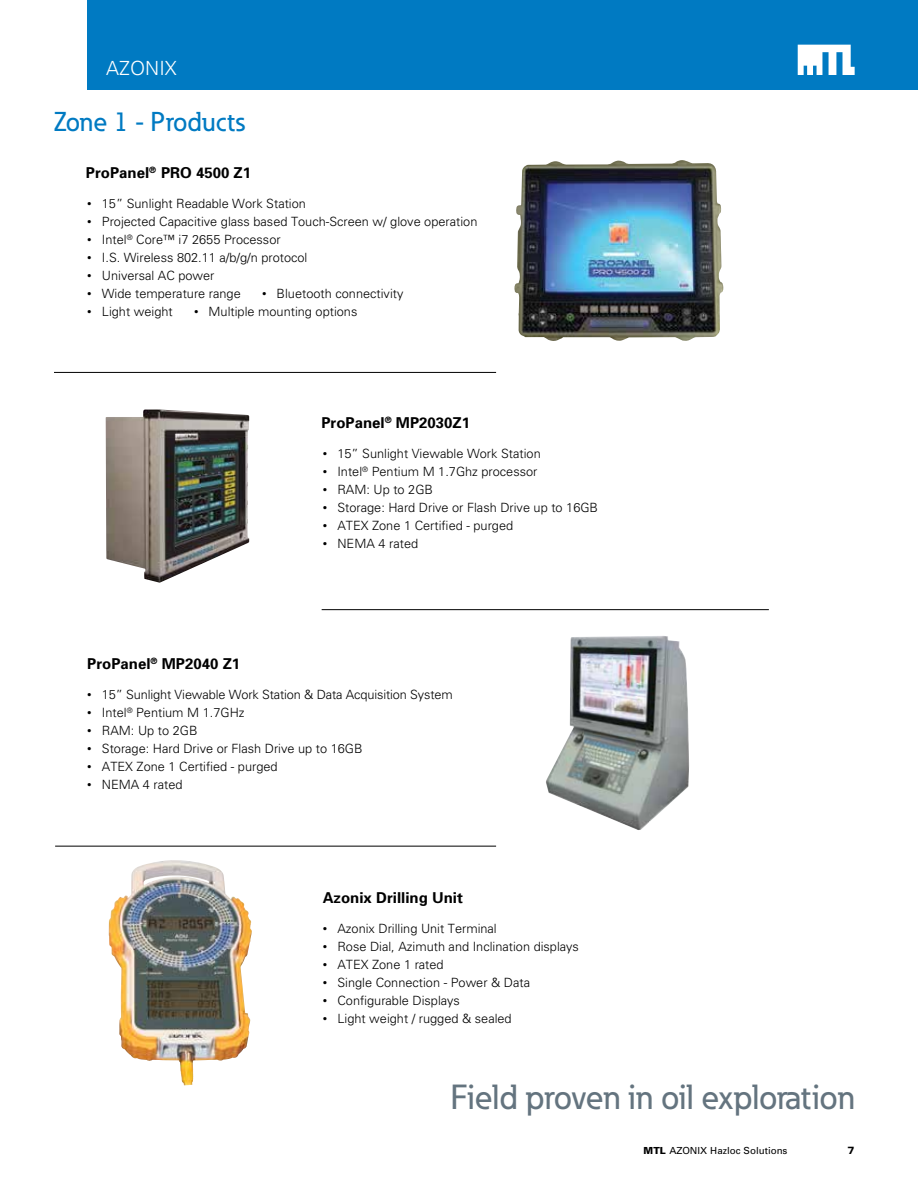
<style>
.page{position:relative;width:918px;height:1188px;background:#fff}
.page>*{position:absolute;margin:0;border:0;box-sizing:border-box;transform-origin:0 0}
.t1{font:500 34.5px "Eaton";letter-spacing:-.02em;color:#64747f}
.t2{font:500 27px "Eaton";letter-spacing:.005em;color:#007ac2}
.t3{font:300 19.5px "Univers";color:#fff}
.t4{font:700 15px "Univers";color:#000}
.t5{font:300 12.75px "Univers";color:#000}
.t6{font:900 10.5px "Univers";color:#000}
.t7{font:9.75px "Univers";color:#000}
.s1{font-weight:400}
.s2{font-weight:900}
</style>
<div class="page">
<img style="left:106px;top:409px;width:143px;height:174px">
<img style="left:546px;top:636px;width:143px;height:194px">
<img style="left:514px;top:160px;width:209px;height:181px">
<img style="left:109px;top:860px;width:143px;height:225px">
<hr style="left:54px;top:372px;width:442px;height:1px;background:#000">
<hr style="left:322px;top:609px;width:447px;height:1px;background:#000">
<hr style="left:55px;top:846px;width:441px;height:1px;background:#000">
<div style="left:87px;top:0;width:831px;height:90px;background:#007ac2"></div>
<svg style="left:798px;top:45px;width:57px;height:30px"></svg>
<h3 class="t3" style="left:106px;top:56px;width:72px">AZONIX</h3>
<h2 class="t2" style="left:54px;top:106px;width:192px">Zone 1 - Products</h2>
<p class="t4" style="left:86px;top:163px;width:167px">ProPanel<sup>®</sup> PRO 4500 Z1</p>
<p class="t5" style="left:87px;top:196px;width:220px"><span class="s1">•</span> 15” Sunlight Readable Work Station</p>
<p class="t5" style="left:87px;top:214px;width:392px"><span class="s1">•</span> Projected Capacitive glass based Touch-Screen w/ glove operation</p>
<p class="t5" style="left:87px;top:232px;width:195px"><span class="s1">•</span> Intel<sup>®</sup> Core™ i7 2655 Processor</p>
<p class="t5" style="left:87px;top:250px;width:222px"><span class="s1">•</span> I.S. Wireless 802.11 a/b/g/n protocol</p>
<p class="t5" style="left:87px;top:268px;width:129px"><span class="s1">•</span> Universal AC power</p>
<p class="t5" style="left:87px;top:286px;width:155px"><span class="s1">•</span> Wide temperature range</p>
<p class="t5" style="left:262px;top:286px;width:143px"><span class="s1">•</span> Bluetooth connectivity</p>
<p class="t5" style="left:87px;top:304px;width:87px"><span class="s1">•</span> Light weight</p>
<p class="t5" style="left:194px;top:304px;width:165px"><span class="s1">•</span> Multiple mounting options</p>
<p class="t4" style="left:321px;top:413px;width:150px">ProPanel<sup>®</sup> MP2030Z1</p>
<p class="t4" style="left:87px;top:654px;width:154px">ProPanel<sup>®</sup> MP2040 Z1</p>
<p class="t5" style="left:323px;top:446px;width:219px"><span class="s1">•</span> 15” Sunlight Viewable Work Station</p>
<p class="t5" style="left:323px;top:464px;width:216px"><span class="s1">•</span> Intel<sup>®</sup> Pentium M 1.7Ghz processor</p>
<p class="t5" style="left:323px;top:482px;width:112px"><span class="s1">•</span> RAM: Up to 2GB</p>
<p class="t5" style="left:323px;top:500px;width:277px"><span class="s1">•</span> Storage: Hard Drive or Flash Drive up to 16GB</p>
<p class="t5" style="left:323px;top:518px;width:192px"><span class="s1">•</span> ATEX Zone 1 Certified - purged</p>
<p class="t5" style="left:323px;top:536px;width:97px"><span class="s1">•</span> NEMA 4 rated</p>
<p class="t5" style="left:87px;top:687px;width:367px"><span class="s1">•</span> 15” Sunlight Viewable Work Station &amp; Data Acquisition System</p>
<p class="t5" style="left:87px;top:705px;width:159px"><span class="s1">•</span> Intel<sup>®</sup> Pentium M 1.7GHz</p>
<p class="t5" style="left:87px;top:723px;width:112px"><span class="s1">•</span> RAM: Up to 2GB</p>
<p class="t5" style="left:87px;top:741px;width:277px"><span class="s1">•</span> Storage: Hard Drive or Flash Drive up to 16GB</p>
<p class="t5" style="left:87px;top:759px;width:192px"><span class="s1">•</span> ATEX Zone 1 Certified - purged</p>
<p class="t5" style="left:87px;top:777px;width:97px"><span class="s1">•</span> NEMA 4 rated</p>
<p class="t4" style="left:323px;top:888px;width:142px">Azonix Drilling Unit</p>
<p class="t5" style="left:323px;top:921px;width:175px"><span class="s1">•</span> Azonix Drilling Unit Terminal</p>
<p class="t5" style="left:323px;top:939px;width:258px"><span class="s1">•</span> Rose Dial, Azimuth and Inclination displays</p>
<p class="t5" style="left:323px;top:957px;width:122px"><span class="s1">•</span> ATEX Zone 1 rated</p>
<p class="t5" style="left:323px;top:975px;width:209px"><span class="s1">•</span> Single Connection - Power &amp; Data</p>
<p class="t5" style="left:323px;top:993px;width:139px"><span class="s1">•</span> Configurable Displays</p>
<p class="t5" style="left:323px;top:1011px;width:190px"><span class="s1">•</span> Light weight / rugged &amp; sealed</p>
<h1 class="t1" style="left:450px;top:1076px;width:406px">Field proven in oil exploration</h1>
<p class="t7" style="left:644px;top:1144px;width:145px"><span class="s2">MTL</span> AZONIX Hazloc Solutions</p>
<p class="t6" style="left:848px;top:1144px;width:9px">7</p>
</div>
